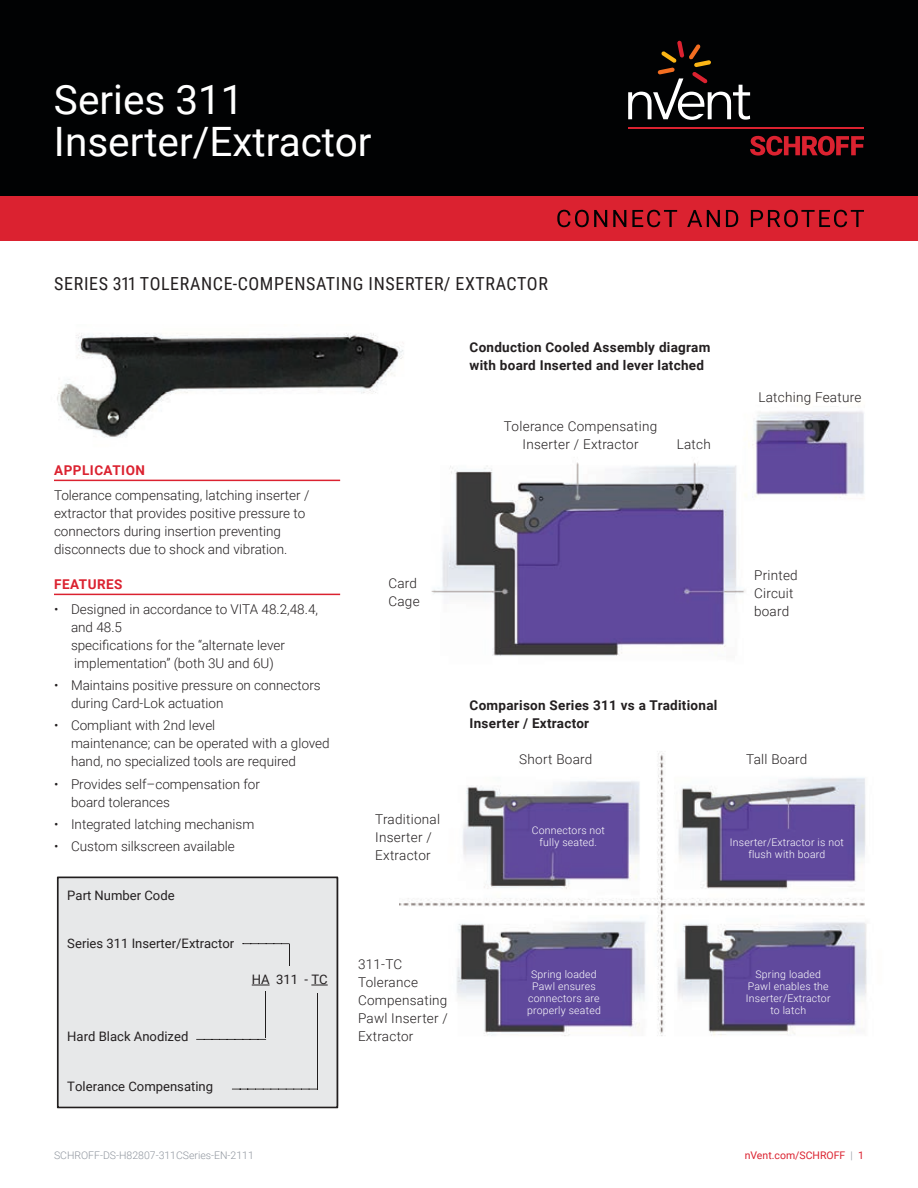
<style>
.page{position:relative;width:918px;height:1188px;background:#fff}
.page>*{position:absolute;margin:0;border:0;box-sizing:border-box;transform-origin:0 0}
.Main_Heading_Roboto{font:40.5px/42px "Roboto";color:#fff}
.Subhead_-_nVent_Data{font:18px "Roboto Condensed";letter-spacing:.035em;color:#231f20}
.t1{font:300 13.5px/18px "Roboto";color:#242021}
.Robot_Light{font:300 13.5px/18px "Roboto";letter-spacing:.02em;color:#231f20;text-align:center}
.Body_copy_INDENT{font:300 13.5px/18px "Roboto";color:#231f20}
.Robot_Light-2{font:700 13.5px/18px "Roboto";letter-spacing:.02em;color:#231f20}
.Subhead_-_nVent_Data-2{font:700 13.5px "Roboto";letter-spacing:.035em;color:#db2230}
.t2{font:13.05px "Roboto";color:#231f20}
.Robot_Light-3{font:300 10.5px/12px "Roboto";letter-spacing:.02em;color:#fff;text-align:center}
.t3{font:300 10.5px "Roboto";color:#8f959e}
.t4{font:10.5px "Roboto";color:#db2230}
.s1{font-weight:300;color:#8f959e}
</style>
<div class="page">
<div style="left:0;top:0;width:918px;height:196px;background:#010203"></div>
<div style="left:0;top:196px;width:918px;height:45px;background:#db2230"></div>
<svg style="left:557px;top:210px;width:307px;height:17px"></svg>
<svg style="left:750px;top:136px;width:114px;height:20px"></svg>
<hr style="left:628px;top:127px;width:236px;height:2px;background:#db2230">
<svg style="left:628px;top:41px;width:122px;height:79px"></svg>
<hr style="left:54px;top:480px;width:286px;height:1px;background:#db2230">
<hr style="left:54px;top:594px;width:286px;height:1px;background:#db2230">
<img style="left:57px;top:333px;width:347px;height:105px">
<img style="left:399px;top:379px;width:468px;height:657px">
<div style="left:57px;top:877px;width:281px;height:231px;background:#e7e8e9"></div>
<svg style="left:242px;top:943px;width:48px;height:23px"></svg>
<svg style="left:196px;top:1039px;width:70px;height:1px"></svg>
<svg style="left:232px;top:1089px;width:86px;height:1px"></svg>
<hr style="left:317px;top:993px;width:1px;height:96px;background:#211e1e">
<p class="Main_Heading_Roboto" style="left:54px;top:77px;width:319px">Series 311<br>Inserter/Extractor</p>
<p class="Subhead_-_nVent_Data" style="left:54px;top:271px;width:495px">SERIES 311 TOLERANCE-COMPENSATING INSERTER/ EXTRACTOR</p>
<p class="Subhead_-_nVent_Data-2" style="left:54px;top:461px;width:92px">APPLICATION</p>
<p class="Body_copy_INDENT" style="left:54px;top:485px;width:257px">Tolerance compensating, latching inserter / extractor that provides positive pressure to connectors during insertion preventing disconnects due to shock and vibration.</p>
<p class="Subhead_-_nVent_Data-2" style="left:54px;top:575px;width:70px">FEATURES</p>
<p class="t1" style="left:71px;top:599px;width:249px;text-indent:-17px">• Designed in accordance to VITA 48.2,48.4, and 48.5<br>specifications for the “alternate lever implementation” (both 3U and 6U)</p>
<p class="t1" style="left:71px;top:676px;width:251px;text-indent:-17px">• Maintains positive pressure on connectors during Card-Lok actuation</p>
<p class="t1" style="left:71px;top:716px;width:260px;text-indent:-17px">• Compliant with 2nd level<br>maintenance; can be operated with a gloved hand, no specialized tools are required</p>
<p class="t1" style="left:71px;top:774px;width:190px;text-indent:-17px">• Provides self–compensation for board tolerances</p>
<p class="t1" style="left:54px;top:814px;width:202px">• Integrated latching mechanism</p>
<p class="t1" style="left:54px;top:837px;width:182px">• Custom silkscreen available</p>
<p class="t2" style="left:67px;top:887px;width:109px">Part Number Code</p>
<p class="t2" style="left:67px;top:934px;width:168px">Series 311 Inserter/Extractor</p>
<p class="t2" style="left:252px;top:970px;width:77px">HA 311 - TC</p>
<p class="t2" style="left:67px;top:1027px;width:123px">Hard Black Anodized</p>
<p class="t2" style="left:67px;top:1078px;width:147px">Tolerance Compensating</p>
<p class="Robot_Light-2" style="left:470px;top:338px;width:242px">Conduction Cooled Assembly diagram</p>
<p class="Robot_Light-2" style="left:470px;top:356px;width:236px">with board Inserted and lever latched</p>
<p class="Robot_Light" style="left:504px;top:417px;width:155px">Tolerance Compensating<br>Inserter / Extractor</p>
<p class="Robot_Light" style="left:677px;top:435px;width:36px">Latch</p>
<p class="Robot_Light" style="left:758px;top:388px;width:105px">Latching Feature</p>
<p class="Robot_Light" style="left:388px;top:574px;width:30px">Card</p>
<p class="Robot_Light" style="left:388px;top:592px;width:33px">Cage</p>
<p class="Robot_Light" style="left:754px;top:565px;width:45px">Printed</p>
<p class="Robot_Light" style="left:754px;top:583px;width:41px">Circuit</p>
<p class="Robot_Light" style="left:754px;top:601px;width:37px">board</p>
<p class="Robot_Light" style="left:375px;top:809px;width:66px">Traditional</p>
<p class="Robot_Light" style="left:375px;top:827px;width:58px">Inserter /</p>
<p class="Robot_Light" style="left:375px;top:845px;width:57px">Extractor</p>
<p class="Robot_Light-2" style="left:470px;top:696px;width:249px">Comparison Series 311 vs a Traditional<br>Inserter / Extractor</p>
<p class="Robot_Light" style="left:519px;top:750px;width:75px">Short Board</p>
<p class="Robot_Light" style="left:746px;top:750px;width:63px">Tall Board</p>
<p class="Robot_Light-3" style="left:532px;top:824px;width:75px">Connectors not fully seated.</p>
<p class="Robot_Light-3" style="left:730px;top:836px;width:115px">Inserter/Extractor is not flush with board</p>
<p class="Robot_Light" style="left:358px;top:955px;width:46px">311-TC</p>
<p class="Robot_Light" style="left:358px;top:973px;width:61px">Tolerance</p>
<p class="Robot_Light" style="left:358px;top:991px;width:91px">Compensating</p>
<p class="Robot_Light" style="left:358px;top:1009px;width:91px">Pawl Inserter /</p>
<p class="Robot_Light" style="left:358px;top:1027px;width:57px">Extractor</p>
<p class="Robot_Light-3" style="left:531px;top:968px;width:67px;text-align:left">Spring loaded<br>Pawl ensures</p>
<p class="Robot_Light-3" style="left:527px;top:992px;width:75px;text-align:left">connectors are properly seated</p>
<p class="Robot_Light-3" style="left:755px;top:968px;width:67px">Spring loaded</p>
<p class="Robot_Light-3" style="left:748px;top:980px;width:82px">Pawl enables the</p>
<p class="Robot_Light-3" style="left:746px;top:992px;width:86px">Inserter/Extractor to latch</p>
<p class="t3" style="left:54px;top:1148px;width:201px">SCHROFF-DS-H82807-311CSeries-EN-2111</p>
<p class="t4" style="left:745px;top:1148px;width:121px">nVent.com/SCHROFF <span class="s1">|</span> 1</p>
</div>
